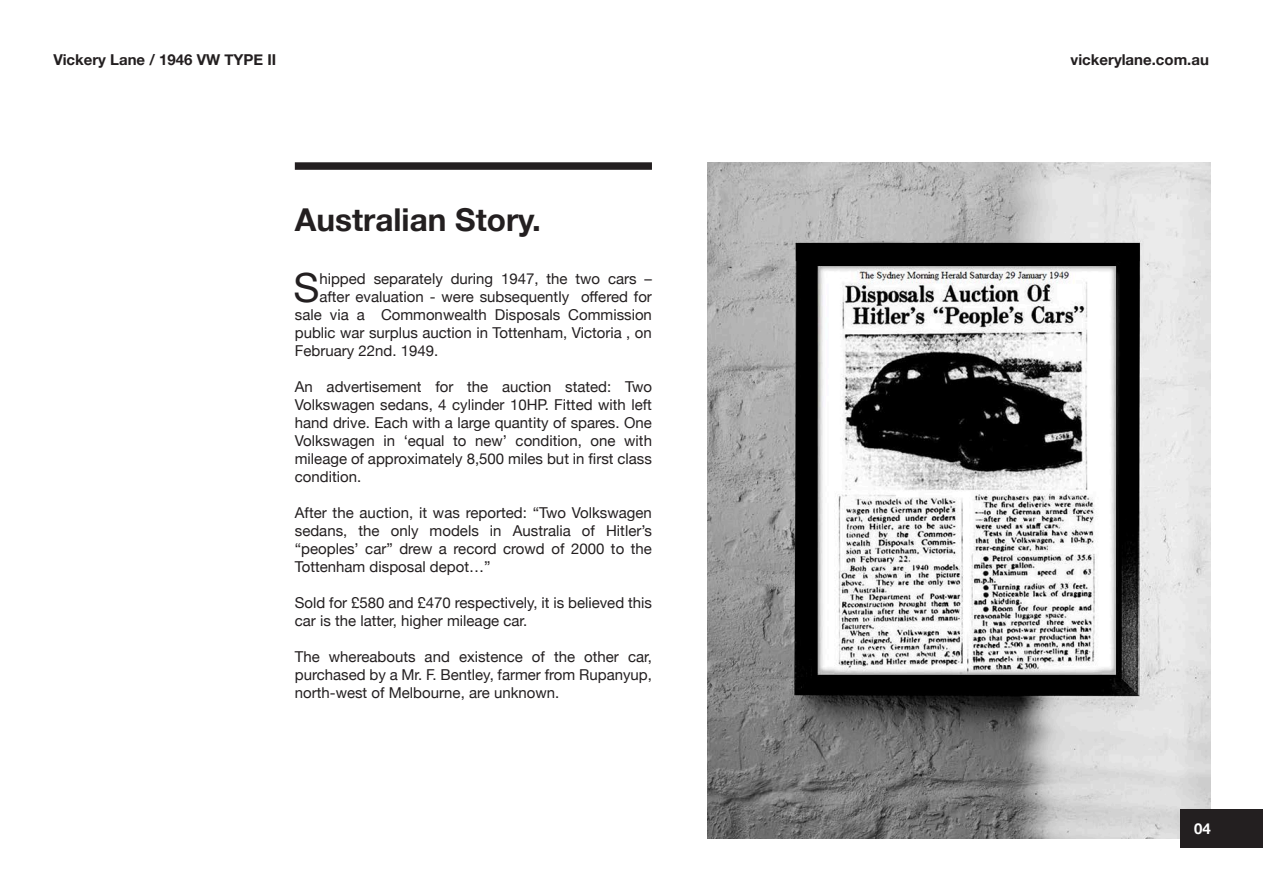
<style>
.page{position:relative;width:1263px;height:893px;background:#fff}
.page>*{position:absolute;margin:0;border:0;box-sizing:border-box;transform-origin:0 0}
.t1{font:40.2px "Helvetica Neue";color:#231f20}
.t2{font:700 31.5px "Helvetica Neue";color:#231f20}
.t3{font:15px/18px "Helvetica Neue";color:#231f20;text-align:justify}
.t4{font:700 15px "Helvetica Neue";color:#231f20}
.t5{font:700 15px "Helvetica Neue";color:#fff}
</style>
<div class="page">
<img style="left:707px;top:162px;width:504px;height:677px">
<div style="left:295px;top:162px;width:357px;height:8px;background:#231f20"></div>
<div style="left:1180px;top:809px;width:83px;height:39px;background:#231f20"></div>
<p class="t4" style="left:54px;top:48px;width:224px">Vickery Lane / 1946 VW TYPE II</p>
<p class="t4" style="left:1071px;top:48px;width:140px">vickerylane.com.au</p>
<p class="t2" style="left:295px;top:195px;width:248px">Australian Story.</p>
<p class="t1" style="left:293px;top:259px;width:28px">S</p>
<p class="t3" style="left:319px;top:271px;width:334px">hipped separately during 1947, the two cars –</p>
<p class="t3" style="left:319px;top:289px;width:334px">after evaluation - were subsequently offered for</p>
<p class="t3" style="left:295px;top:307px;width:359px">sale via a Commonwealth Disposals Commission</p>
<p class="t3" style="left:295px;top:325px;width:359px">public war surplus auction in Tottenham, Victoria , on</p>
<p class="t3" style="left:295px;top:343px;width:145px">February 22nd. 1949.</p>
<p class="t3" style="left:295px;top:379px;width:359px">An advertisement for the auction stated: Two Volkswagen sedans, 4 cylinder 10HP. Fitted with left hand drive. Each with a large quantity of spares. One Volkswagen in ‘equal to new’ condition, one with mileage of approximately 8,500 miles but in first class condition.</p>
<p class="t3" style="left:295px;top:505px;width:359px">After the auction, it was reported: “Two Volkswagen sedans, the only models in Australia of Hitler’s “peoples’ car” drew a record crowd of 2000 to the Tottenham disposal depot…”</p>
<p class="t3" style="left:295px;top:595px;width:359px">Sold for £580 and £470 respectively, it is believed this car is the latter, higher mileage car.</p>
<p class="t3" style="left:295px;top:649px;width:359px">The whereabouts and existence of the other car, purchased by a Mr. F. Bentley, farmer from Rupanyup, north-west of Melbourne, are unknown.</p>
<p class="t5" style="left:1194px;top:817px;width:18px">04</p>
</div>
